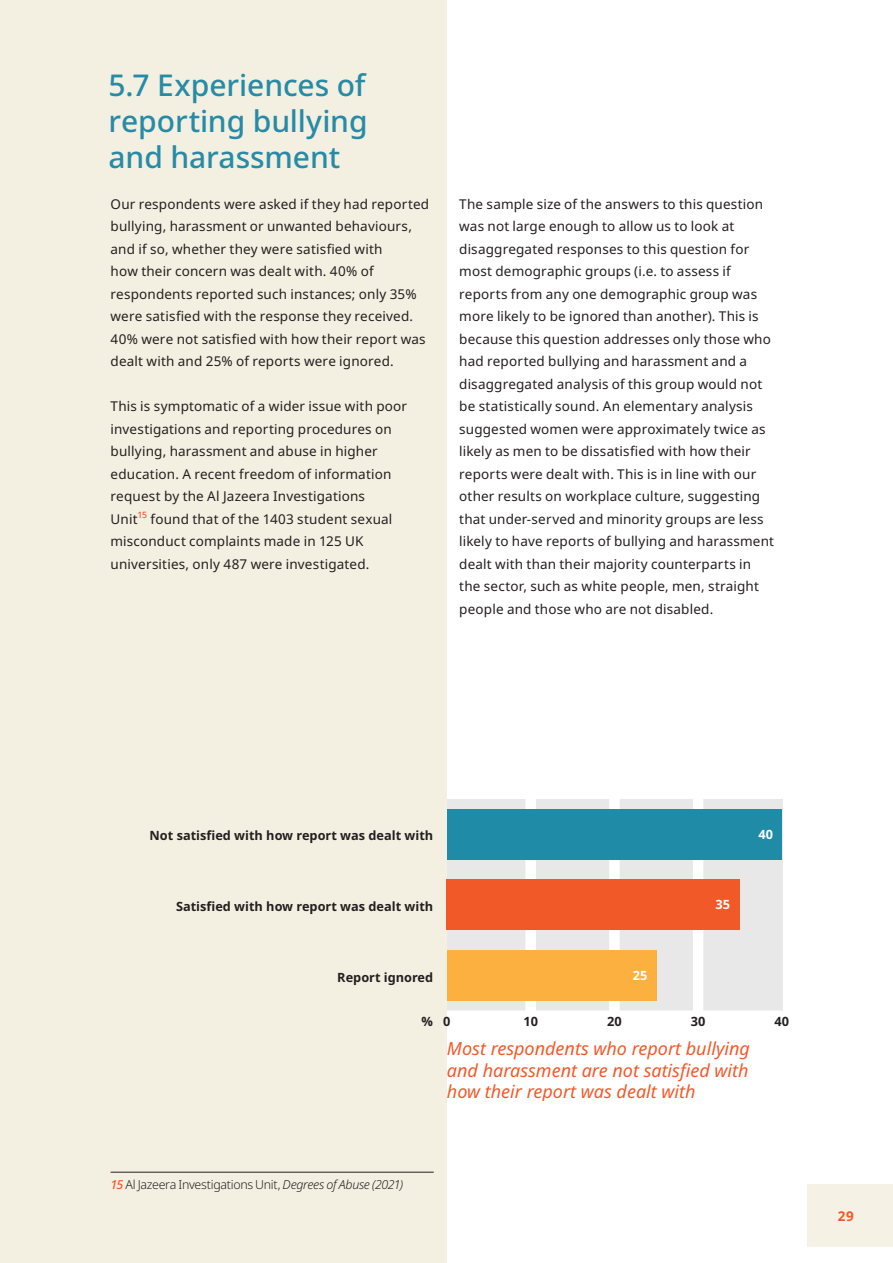
<style>
.page{position:relative;width:893px;height:1263px;background:#fff}
.page>*{position:absolute;margin:0;border:0;box-sizing:border-box;transform-origin:0 0}
.t1{font:500 30px/36px "Noto Sans";letter-spacing:-.005em;color:#278ba6;text-align:justify}
.t2{font:italic 18px/21.6px "Noto Sans";color:#f15929;text-align:justify}
.t3{font:13.5px/22.5px "Noto Sans";letter-spacing:.01em;color:#231f20}
.t4{font:700 13.5px "Noto Sans";color:#f15a29}
.t5{font:700 12.75px "Noto Sans";color:#231f20}
.t6{font:700 12.75px "Noto Sans";color:#fff}
.t7{font:300 12.3px "Noto Sans";letter-spacing:-.025em;color:#231f20}
.s1{font-weight:500;font-style:italic;color:#f15a29}
.s2{font-style:italic}
</style>
<div class="page">
<div style="left:808px;top:1184px;width:85px;height:62px;background:#f5f1e5"></div>
<div style="left:0;top:0;width:446px;height:1263px;background:#f3f0e2"></div>
<div style="left:447px;top:800px;width:335px;height:211px;background:#e9e8e8"></div>
<div style="left:525px;top:797px;width:11px;height:214px;background:#fff"></div>
<div style="left:609px;top:797px;width:11px;height:214px;background:#fff"></div>
<div style="left:693px;top:797px;width:10px;height:214px;background:#fff"></div>
<div style="left:447px;top:809px;width:335px;height:51px;background:#208ba6"></div>
<div style="left:447px;top:879px;width:293px;height:51px;background:#f15929"></div>
<div style="left:447px;top:950px;width:209px;height:51px;background:#fbb03f"></div>
<hr style="left:111px;top:1172px;width:323px;height:1px;background:#231f20">
<h1 class="t1" style="left:109px;top:68px;width:260px">5.7 Experiences of reporting bullying and harassment</h1>
<p class="t3" style="left:111px;top:193px;width:320px">Our respondents were asked if they had reported bullying, harassment or unwanted behaviours, and if so, whether they were satisfied with<br>how their concern was dealt with. 40% of respondents reported such instances; only 35% were satisfied with the response they received.<br>40% were not satisfied with how their report was dealt with and 25% of reports were ignored.</p>
<p class="t3" style="left:111px;top:395px;width:298px">This is symptomatic of a wider issue with poor investigations and reporting procedures on bullying, harassment and abuse in higher education. A recent freedom of information request by the Al Jazeera Investigations<br>Unit<sup>15</sup> found that of the 1403 student sexual misconduct complaints made in 125 UK universities, only 487 were investigated.</p>
<p class="t3" style="left:459px;top:193px;width:316px">The sample size of the answers to this question was not large enough to allow us to look at disaggregated responses to this question for most demographic groups (i.e. to assess if reports from any one demographic group was more likely to be ignored than another). This is because this question addresses only those who had reported bullying and harassment and a disaggregated analysis of this group would not be statistically sound. An elementary analysis suggested women were approximately twice as likely as men to be dissatisfied with how their reports were dealt with. This is in line with our other results on workplace culture, suggesting that under-served and minority groups are less likely to have reports of bullying and harassment dealt with than their majority counterparts in the sector, such as white people, men, straight people and those who are not disabled.</p>
<p class="t5" style="left:150px;top:826px;width:285px">Not satisfied with how report was dealt with</p>
<p class="t6" style="left:758px;top:825px;width:16px">40</p>
<p class="t5" style="left:176px;top:897px;width:259px">Satisfied with how report was dealt with</p>
<p class="t6" style="left:716px;top:896px;width:16px">35</p>
<p class="t5" style="left:337px;top:968px;width:97px">Report ignored</p>
<p class="t6" style="left:633px;top:967px;width:16px">25</p>
<p class="t5" style="left:421px;top:1012px;width:31px">% 0</p>
<p class="t5" style="left:523px;top:1012px;width:16px">10</p>
<p class="t5" style="left:607px;top:1012px;width:16px">20</p>
<p class="t5" style="left:691px;top:1012px;width:16px">30</p>
<p class="t5" style="left:774px;top:1012px;width:16px">40</p>
<p class="t7" style="left:111px;top:1176px;width:294px"><span class="s1">15</span> Al Jazeera Investigations Unit, <span class="s2">Degrees of Abuse (2021)</span></p>
<h2 class="t2" style="left:447px;top:1038px;width:304px">Most respondents who report bullying and harassment are not satisfied with how their report was dealt with</h2>
<p class="t4" style="left:838px;top:1207px;width:17px">29</p>
</div>
